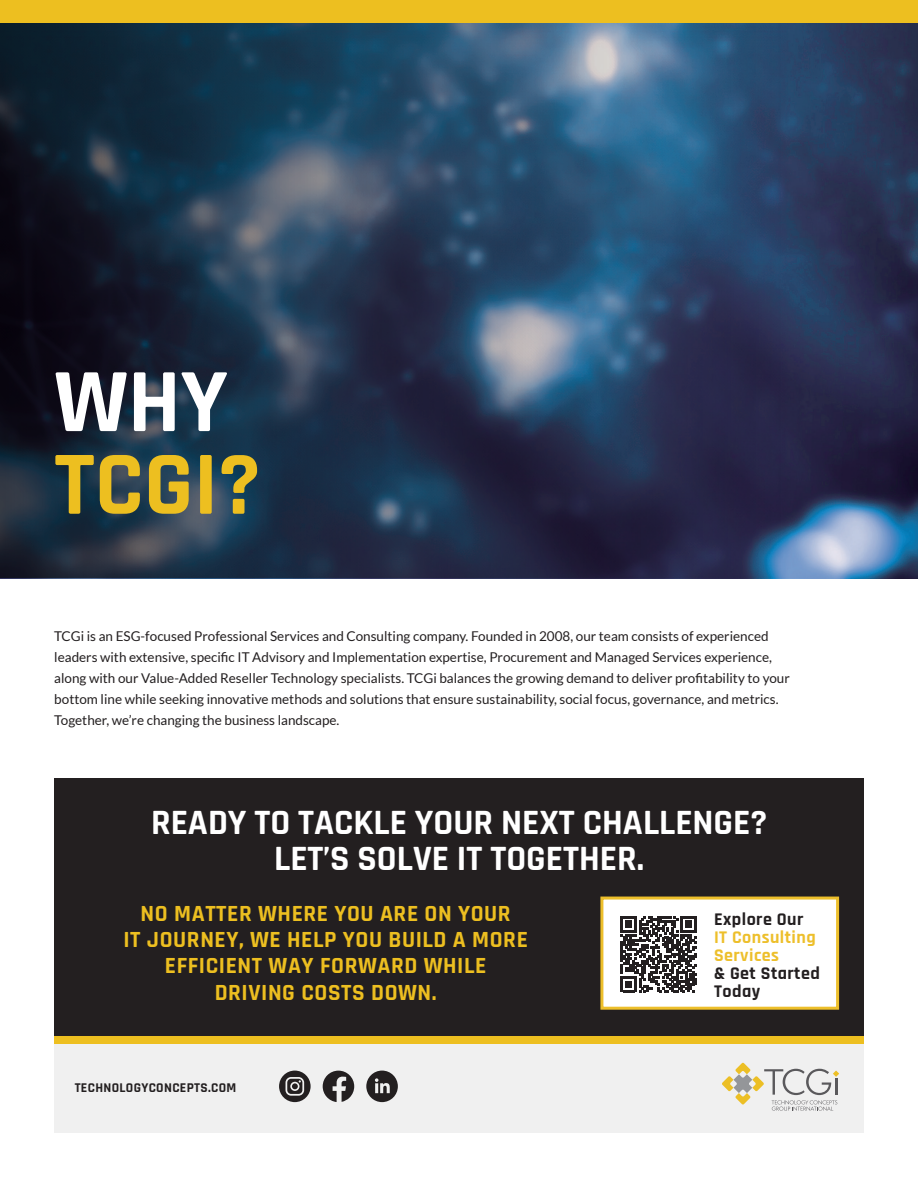
<style>
.page{position:relative;width:918px;height:1188px;background:#fff}
.page>*{position:absolute;margin:0;border:0;box-sizing:border-box;transform-origin:0 0}
.t1{font:700 91.35px/82.7px "Rajdhani";color:#edbf20}
.t2{font:700 36px/36px "Rajdhani";color:#fff;text-align:center}
.t3{font:700 23.4px/26.4px "Rajdhani";letter-spacing:.025em;color:#edbf20;text-align:center}
.t4{font:700 18px/18px "Rajdhani";letter-spacing:.025em;color:#231f20}
.t5{font:700 18px/18px "Rajdhani";letter-spacing:.025em;color:#edbf2b}
.t6{font:13.5px/21px "Lato";color:#231f20}
.t7{font:700 13.5px "Rajdhani";letter-spacing:.025em;color:#231f20}
.s1{color:#fff}
</style>
<div class="page">
<div style="left:0;top:0;width:918px;height:23px;background:#edbf20"></div>
<img style="left:781px;top:23px;width:137px;height:555px">
<div style="left:54px;top:1036px;width:810px;height:97px;background:#f0f0f0"></div>
<div style="left:54px;top:874px;width:810px;height:170px;background:#edbf20"></div>
<div style="left:54px;top:778px;width:810px;height:258px;background:#231f20"></div>
<svg style="left:0;top:23px;width:781px;height:555px;background:#263b56"></svg>
<div style="left:600px;top:897px;width:239px;height:113px;background:#fff;border:3px solid #edbf2b"></div>
<svg style="left:279px;top:1071px;width:32px;height:31px"></svg>
<svg style="left:323px;top:1071px;width:31px;height:31px"></svg>
<svg style="left:366px;top:1071px;width:32px;height:31px"></svg>
<svg style="left:722px;top:1063px;width:117px;height:48px"></svg>
<svg style="left:621px;top:916px;width:76px;height:76px"></svg>
<h1 class="t1" style="left:54px;top:363px;width:208px"><span class="s1">WHY<br></span>TCGI?</h1>
<p class="t6" style="left:54px;top:625px;width:737px">TCGi is an ESG-focused Professional Services and Consulting company. Founded in 2008, our team consists of experienced leaders with extensive, specific IT Advisory and Implementation expertise, Procurement and Managed Services experience, along with our Value-Added Reseller Technology specialists. TCGi balances the growing demand to deliver profitability to your bottom line while seeking innovative methods and solutions that ensure sustainability, social focus, governance, and metrics.<br>Together, we’re changing the business landscape.</p>
<h2 class="t2" style="left:151px;top:805px;width:618px">READY TO TACKLE YOUR NEXT CHALLENGE?<br>LET’S SOLVE IT TOGETHER.</h2>
<h4 class="t3" style="left:123px;top:901px;width:406px">NO MATTER WHERE YOU ARE ON YOUR<br>IT JOURNEY, WE HELP YOU BUILD A MORE<br>EFFICIENT WAY FORWARD WHILE<br>DRIVING COSTS DOWN.</h4>
<h5 class="t4" style="left:714px;top:911px;width:91px">Explore Our</h5>
<h5 class="t5" style="left:714px;top:929px;width:103px">IT Consulting<br>Services</h5>
<h5 class="t4" style="left:714px;top:965px;width:107px">&amp; Get Started<br>Today</h5>
<p class="t7" style="left:75px;top:1079px;width:163px">TECHNOLOGYCONCEPTS.COM</p>
</div>
